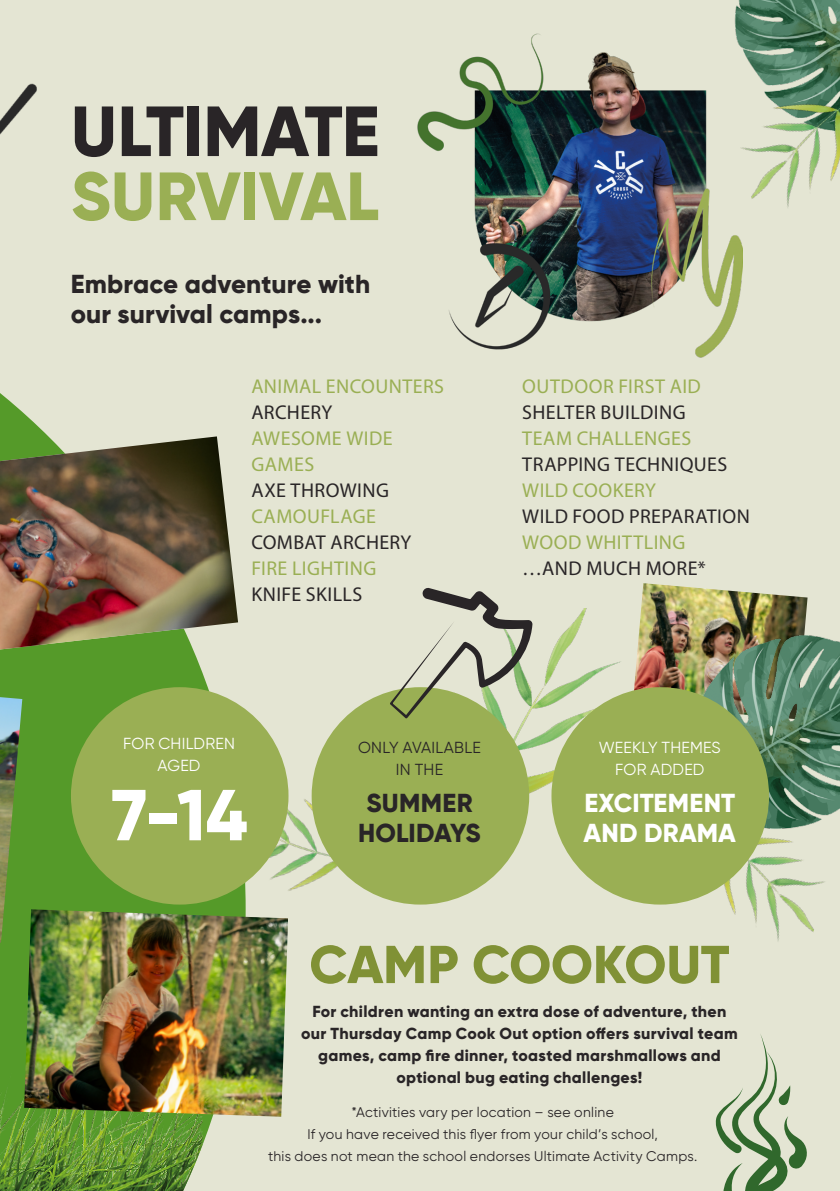
<style>
.page{position:relative;width:840px;height:1191px;background:#fff}
.page>*{position:absolute;margin:0;border:0;box-sizing:border-box;transform-origin:0 0}
.t1{font:800 72px "Gilroy";color:#fff}
.t2{font:800 70.8px "Gilroy";letter-spacing:-.015em;color:#292527}
.t3{font:800 68px "Gilroy";letter-spacing:-.005em;color:#9aaf54}
.t4{font:800 53.2px "Gilroy";letter-spacing:-.005em;color:#809135}
.t5{font:800 26px/30px "Gilroy";letter-spacing:.005em;color:#292527}
.t6{font:800 26px/30px "Gilroy";color:#fff}
.t7{font:20px/26px "Myriad Pro";letter-spacing:.025em;color:#9aaf54}
.t8{font:20px "Myriad Pro";letter-spacing:.02em;color:#292527}
.t9{font:800 16px/22px "Gilroy";letter-spacing:.02em;color:#292527;text-align:center}
.t10{font:16px/22px "Gilroy";letter-spacing:.01em;color:#fff;text-align:center}
.t11{font:16px/22px "Gilroy";letter-spacing:.015em;color:#292527;text-align:center}
.t12{font:14px/22px "Gilroy";letter-spacing:.02em;color:#292527;text-align:center}
</style>
<div class="page">
<div style="left:0;top:0;width:839px;height:1191px;background:#e4e5d3"></div>
<img style="left:634px;top:583px;width:173px;height:107px">
<img style="left:0;top:649px;width:245px;height:542px">
<img style="left:0;top:83px;width:48px;height:353px">
<img style="left:417px;top:33px;width:325px;height:325px">
<svg style="left:715px;top:1034px;width:92px;height:157px"></svg>
<img style="left:0;top:697px;width:22px;height:245px">
<img style="left:24px;top:909px;width:264px;height:207px">
<img style="left:660px;top:624px;width:179px;height:172px">
<img style="left:690px;top:0;width:149px;height:145px">
<img style="left:0;top:436px;width:238px;height:213px">
<img style="left:497px;top:609px;width:126px;height:232px">
<img style="left:671px;top:796px;width:168px;height:145px">
<img style="left:720px;top:67px;width:119px;height:160px">
<img style="left:220px;top:767px;width:159px;height:148px">
<div style="left:71px;top:687px;width:217px;height:217px;background:#9aaf54;border-radius:50%"></div>
<div style="left:311px;top:687px;width:218px;height:217px;background:#9aaf54;border-radius:50%"></div>
<div style="left:551px;top:687px;width:217px;height:217px;background:#9aaf54;border-radius:50%"></div>
<svg style="left:389px;top:588px;width:143px;height:130px"></svg>
<h2 class="t2" style="left:71px;top:87px;width:310px">ULTIMATE</h2>
<h3 class="t3" style="left:71px;top:153px;width:309px">SURVIVAL</h3>
<h3 class="t5" style="left:71px;top:269px;width:301px">Embrace adventure with our survival camps...</h3>
<p class="t7" style="left:251px;top:373px;width:194px">ANIMAL ENCOUNTERS</p>
<p class="t8" style="left:251px;top:400px;width:82px">ARCHERY</p>
<p class="t7" style="left:251px;top:425px;width:143px">AWESOME WIDE<br>GAMES</p>
<p class="t8" style="left:251px;top:478px;width:139px">AXE THROWING</p>
<p class="t7" style="left:251px;top:503px;width:126px">CAMOUFLAGE</p>
<p class="t8" style="left:251px;top:530px;width:161px">COMBAT ARCHERY</p>
<p class="t7" style="left:251px;top:555px;width:126px">FIRE LIGHTING</p>
<p class="t8" style="left:251px;top:582px;width:112px">KNIFE SKILLS</p>
<p class="t7" style="left:522px;top:373px;width:180px">OUTDOOR FIRST AID</p>
<p class="t8" style="left:522px;top:400px;width:165px">SHELTER BUILDING</p>
<p class="t7" style="left:522px;top:425px;width:170px">TEAM CHALLENGES</p>
<p class="t8" style="left:522px;top:452px;width:206px">TRAPPING TECHNIQUES</p>
<p class="t7" style="left:522px;top:477px;width:135px">WILD COOKERY</p>
<p class="t8" style="left:522px;top:504px;width:229px">WILD FOOD PREPARATION</p>
<p class="t7" style="left:522px;top:529px;width:165px">WOOD WHITTLING</p>
<p class="t8" style="left:522px;top:556px;width:185px">…AND MUCH MORE*</p>
<p class="t10" style="left:123px;top:732px;width:113px">FOR CHILDREN<br>AGED</p>
<p class="t11" style="left:358px;top:736px;width:124px">ONLY AVAILABLE<br>IN THE</p>
<h3 class="t5" style="left:358px;top:787px;width:124px;text-align:center">SUMMER<br>HOLIDAYS</h3>
<h1 class="t1" style="left:112px;top:769px;width:137px">7-14</h1>
<p class="t10" style="left:598px;top:736px;width:123px">WEEKLY THEMES<br>FOR ADDED</p>
<h3 class="t6" style="left:583px;top:787px;width:154px">EXCITEMENT<br>AND DRAMA</h3>
<h3 class="t4" style="left:309px;top:931px;width:421px">CAMP COOKOUT</h3>
<p class="t9" style="left:301px;top:1000px;width:438px">For children wanting an extra dose of adventure, then our Thursday Camp Cook Out option offers survival team games, camp fire dinner, toasted marshmallows and optional bug eating challenges!</p>
<p class="t12" style="left:268px;top:1100px;width:430px">*Activities vary per location – see online<br>If you have received this flyer from your child’s school,<br>this does not mean the school endorses Ultimate Activity Camps.</p>
</div>
